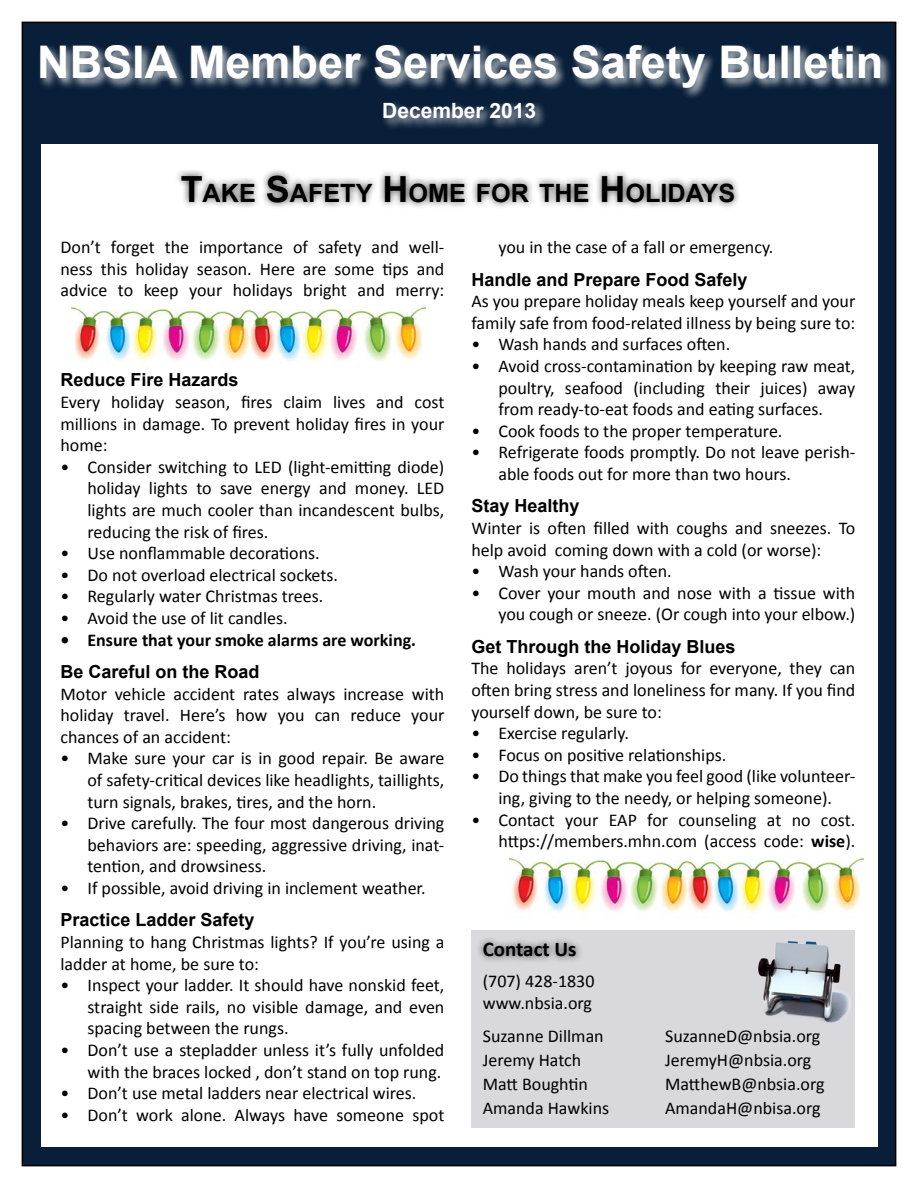
<style>
.page{position:relative;width:918px;height:1188px;background:#fff}
.page>*{position:absolute;margin:0;border:0;box-sizing:border-box;transform-origin:0 0}
.t1{font:700 45px "Arial";color:#fff}
.t2{font:700 25.2px "Arial";color:#000}
.t3{font:700 21px "Arial";color:#fff}
.t4{font:700 21px "Calibri";color:#000}
.t5{font:18px/21.6px "Calibri";color:#000;text-align:justify}
.t6{font:700 18px "Arial";color:#000}
.t7{font:700 18px "Calibri";color:#000}
.s1{font-size:36px}
.s2{font-weight:700}
</style>
<div class="page">
<div style="left:22px;top:22px;width:874px;height:1144px;background:#091f39"></div>
<div style="left:41px;top:145px;width:837px;height:1002px;background:#fff"></div>
<div style="left:38px;top:42px;width:855px;height:58px;background:#fff;opacity:.75"></div>
<div style="left:174px;top:168px;width:568px;height:42px;background:#000;opacity:.75"></div>
<div style="left:381px;top:100px;width:167px;height:30px;background:#fff;opacity:.75"></div>
<img style="left:71px;top:302px;width:355px;height:59px">
<img style="left:509px;top:853px;width:355px;height:59px">
<div style="left:471px;top:930px;width:384px;height:198px;background:#d9d8dd"></div>
<div style="left:476px;top:935px;width:107px;height:29px;background:#000;opacity:.75"></div>
<img style="left:758px;top:941px;width:92px;height:82px">
<h1 class="t1" style="left:37px;top:32px;width:848px">NBSIA Member Services Safety Bulletin</h1>
<p class="t3" style="left:382px;top:97px;width:156px">December 2013</p>
<h2 class="t2" style="left:181px;top:177px;width:554px"><span class="s1">T</span>AKE <span class="s1">S</span>AFETY <span class="s1">H</span>OME FOR TH E <span class="s1">H</span>OLIDAYS</h2>
<p class="t5" style="left:60px;top:237px;width:385px">Don’t forget the importance of safety and well&shy;ness this holiday season. Here are some tips and advice to keep your holidays bright and merry:</p>
<p class="t6" style="left:60px;top:368px;width:180px">Reduce Fire Hazards</p>
<p class="t5" style="left:60px;top:391px;width:385px">Every holiday season, fires claim lives and cost millions in damage. To prevent holiday fires in your home:</p>
<p class="t5" style="left:87px;top:456px;width:358px;text-indent:-27px">• Consider switching to LED (light-emitting diode) holiday lights to save energy and money. LED lights are much cooler than incandescent bulbs, reducing the risk of fires.</p>
<p class="t5" style="left:60px;top:542px;width:261px">• Use nonflammable decorations.</p>
<p class="t5" style="left:60px;top:564px;width:279px">• Do not overload electrical sockets.</p>
<p class="t5" style="left:60px;top:586px;width:264px">• Regularly water Christmas trees.</p>
<p class="t5" style="left:60px;top:607px;width:229px">• Avoid the use of lit candles.</p>
<p class="t7" style="left:60px;top:628px;width:357px">• Ensure that your smoke alarms are working.</p>
<p class="t6" style="left:60px;top:660px;width:201px">Be Careful on the Road</p>
<p class="t5" style="left:60px;top:683px;width:385px">Motor vehicle accident rates always increase with holiday travel. Here’s how you can reduce your chances of an accident:</p>
<p class="t5" style="left:87px;top:748px;width:358px;text-indent:-27px">• Make sure your car is in good repair. Be aware of safety-critical devices like headlights, taillights, turn signals, brakes, tires, and the horn.</p>
<p class="t5" style="left:87px;top:812px;width:358px;text-indent:-27px">• Drive carefully. The four most dangerous driving behaviors are: speeding, aggressive driving, inat&shy;tention, and drowsiness.</p>
<p class="t5" style="left:60px;top:877px;width:367px">• If possible, avoid driving in inclement weather.</p>
<p class="t6" style="left:60px;top:908px;width:196px">Practice Ladder Safety</p>
<p class="t5" style="left:60px;top:931px;width:385px">Planning to hang Christmas lights? If you’re using a ladder at home, be sure to:</p>
<p class="t5" style="left:87px;top:974px;width:358px;text-indent:-27px">• Inspect your ladder. It should have nonskid feet, straight side rails, no visible damage, and even spacing between the rungs.</p>
<p class="t5" style="left:60px;top:1039px;width:385px;text-align:right">• Don’t use a stepladder unless it’s fully unfolded with the braces locked , don’t stand on top rung.</p>
<p class="t5" style="left:60px;top:1082px;width:358px">• Don’t use metal ladders near electrical wires.</p>
<p class="t5" style="left:60px;top:1104px;width:385px">• Don’t work alone. Always have someone spot</p>
<p class="t5" style="left:498px;top:237px;width:277px">you in the case of a fall or emergency.</p>
<p class="t6" style="left:471px;top:267px;width:278px">Handle and Prepare Food Safely</p>
<p class="t5" style="left:471px;top:291px;width:385px">As you prepare holiday meals keep yourself and your family safe from food-related illness by being sure to:</p>
<p class="t5" style="left:471px;top:334px;width:260px">• Wash hands and surfaces often.</p>
<p class="t5" style="left:498px;top:355px;width:358px;text-indent:-27px">• Avoid cross-contamination by keeping raw meat, poultry, seafood (including their juices) away from ready-to-eat foods and eating surfaces.</p>
<p class="t5" style="left:471px;top:420px;width:313px">• Cook foods to the proper temperature.</p>
<p class="t5" style="left:498px;top:442px;width:358px;text-indent:-27px">• Refrigerate foods promptly. Do not leave perish&shy;able foods out for more than two hours.</p>
<p class="t6" style="left:471px;top:494px;width:110px">Stay Healthy</p>
<p class="t5" style="left:471px;top:517px;width:385px">Winter is often filled with coughs and sneezes. To help avoid coming down with a cold (or worse):</p>
<p class="t5" style="left:471px;top:561px;width:202px">• Wash your hands often.</p>
<p class="t5" style="left:471px;top:582px;width:385px;text-align:right">• Cover your mouth and nose with a tissue with you cough or sneeze. (Or cough into your elbow.)</p>
<p class="t6" style="left:471px;top:635px;width:266px">Get Through the Holiday Blues</p>
<p class="t5" style="left:471px;top:658px;width:385px">The holidays aren’t joyous for everyone, they can often bring stress and loneliness for many. If you find yourself down, be sure to:</p>
<p class="t5" style="left:471px;top:723px;width:159px">• Exercise regularly.</p>
<p class="t5" style="left:471px;top:744px;width:256px">• Focus on positive relationships.</p>
<p class="t5" style="left:471px;top:766px;width:385px;text-align:center">• Do things that make you feel good (like volunteer&shy;ing, giving to the needy, or helping someone).</p>
<p class="t5" style="left:471px;top:809px;width:385px;text-align:right">• Contact your EAP for counseling at no cost. https://members.mhn.com (access code: <span class="s2">wise</span>).</p>
<p class="t4" style="left:483px;top:936px;width:95px">Contact Us</p>
<p class="t5" style="left:483px;top:970px;width:113px">(707) 428-1830 www.nbsia.org</p>
<p class="t5" style="left:483px;top:1025px;width:122px">Suzanne Dillman</p>
<p class="t5" style="left:665px;top:1025px;width:157px">SuzanneD@nbsia.org</p>
<p class="t5" style="left:483px;top:1049px;width:100px">Jeremy Hatch</p>
<p class="t5" style="left:665px;top:1049px;width:148px">JeremyH@nbsia.org</p>
<p class="t5" style="left:483px;top:1073px;width:107px">Matt Boughtin</p>
<p class="t5" style="left:665px;top:1073px;width:161px">MatthewB@nbsia.org</p>
<p class="t5" style="left:483px;top:1097px;width:128px">Amanda Hawkins</p>
<p class="t5" style="left:665px;top:1097px;width:157px">AmandaH@nbisa.org</p>
</div>
